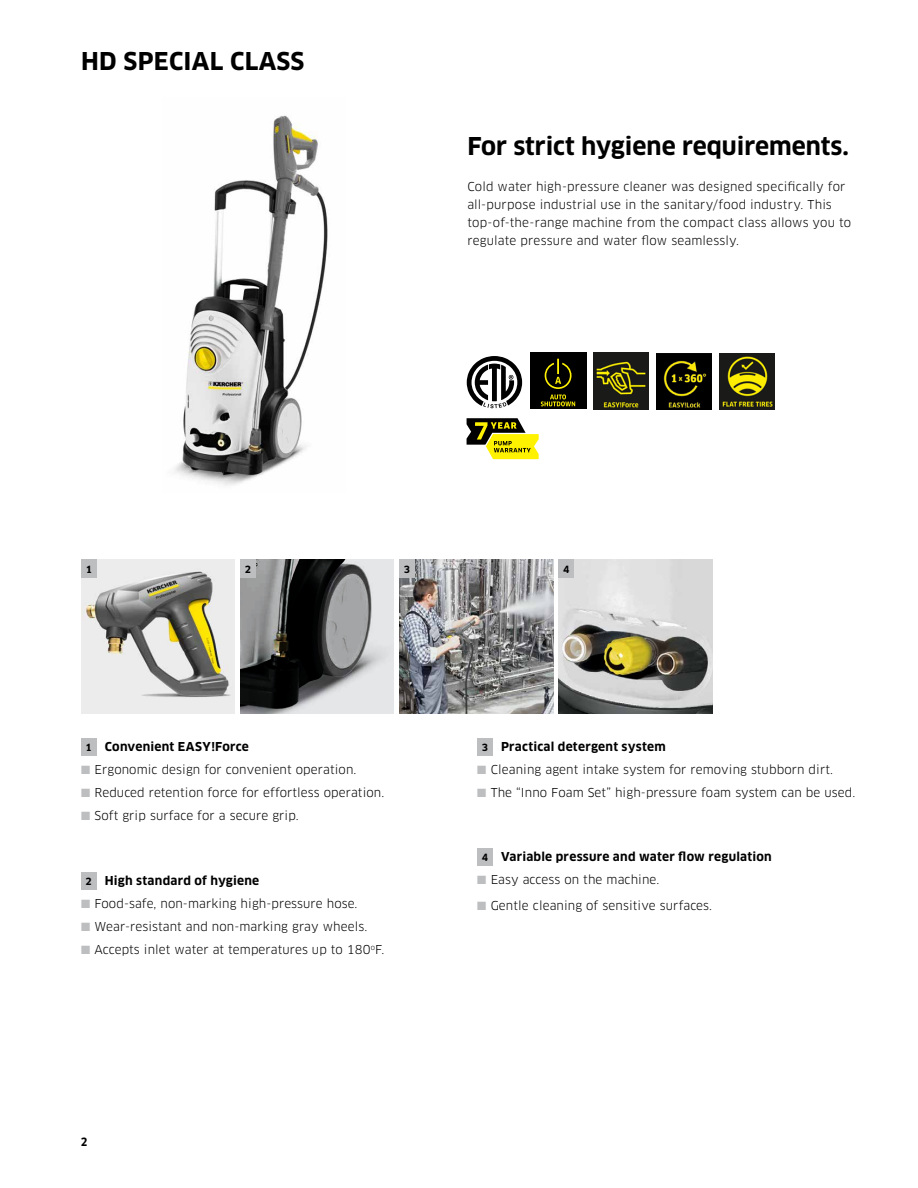
<style>
.page{position:relative;width:918px;height:1188px;background:#fff}
.page>*{position:absolute;margin:0;border:0;box-sizing:border-box;transform-origin:0 0}
.t1{font:700 24px "Clan Pro";color:#000}
.t2{font:12px/18px "Clan Pro";letter-spacing:.01em;color:#000}
.t3{font:700 12px "Clan Pro";letter-spacing:.02em;color:#000}
.t4{font:700 11.25px "Clan Pro Narr";color:#000}
.t5{font:700 9.75px "Clan Pro";color:#000}
.s1{font-size:9.75px}
.s2{color:#bcbec0}
</style>
<div class="page">
<div style="left:530px;top:353px;width:56px;height:56px;background:#000"></div>
<svg style="left:541px;top:359px;width:34px;height:47px"></svg>
<img style="left:594px;top:353px;width:55px;height:56px">
<svg style="left:467px;top:418px;width:72px;height:42px"></svg>
<img style="left:657px;top:353px;width:55px;height:56px">
<img style="left:720px;top:353px;width:55px;height:56px">
<svg style="left:467px;top:356px;width:55px;height:52px"></svg>
<img style="left:399px;top:559px;width:155px;height:155px">
<div style="left:81px;top:738px;width:15px;height:17px;background:#bcbec0"></div>
<div style="left:81px;top:872px;width:15px;height:17px;background:#bcbec0"></div>
<div style="left:477px;top:738px;width:15px;height:17px;background:#bcbec0"></div>
<div style="left:477px;top:848px;width:15px;height:17px;background:#bcbec0"></div>
<img style="left:81px;top:560px;width:154px;height:154px">
<div style="left:81px;top:559px;width:16px;height:19px;background:#bcbec0"></div>
<img style="left:240px;top:560px;width:154px;height:154px">
<img style="left:240px;top:560px;width:132px;height:148px">
<div style="left:240px;top:559px;width:16px;height:19px;background:#bcbec0"></div>
<div style="left:399px;top:559px;width:16px;height:19px;background:#bcbec0"></div>
<img style="left:559px;top:559px;width:154px;height:155px">
<div style="left:559px;top:559px;width:15px;height:19px;background:#bcbec0"></div>
<img style="left:174px;top:115px;width:154px;height:371px">
<h1 class="t1" style="left:81px;top:47px;width:225px">HD SPECIAL CLASS</h1>
<h1 class="t1" style="left:467px;top:132px;width:383px">For strict hygiene requirements.</h1>
<p class="t2" style="left:467px;top:178px;width:385px">Cold water high-pressure cleaner was designed specifically for all-purpose industrial use in the sanitary/food industry. This top-of-the-range machine from the compact class allows you to regulate pressure and water flow seamlessly.</p>
<p class="t5" style="left:86px;top:563px;width:8px">1</p>
<p class="t5" style="left:245px;top:563px;width:8px">2</p>
<p class="t5" style="left:404px;top:563px;width:8px">3</p>
<p class="t5" style="left:563px;top:563px;width:8px">4</p>
<p class="t3" style="left:86px;top:740px;width:165px"><span class="s1">1</span> Convenient EASY!Force</p>
<p class="t2" style="left:81px;top:760px;width:277px"><span class="s2">■</span> Ergonomic design for convenient operation.</p>
<p class="t2" style="left:81px;top:783px;width:305px"><span class="s2">■</span> Reduced retention force for effortless operation.</p>
<p class="t2" style="left:81px;top:807px;width:219px"><span class="s2">■</span> Soft grip surface for a secure grip.</p>
<p class="t3" style="left:86px;top:874px;width:175px"><span class="s1">2</span> High standard of hygiene</p>
<p class="t2" style="left:81px;top:894px;width:278px"><span class="s2">■</span> Food-safe, non-marking high-pressure hose.</p>
<p class="t2" style="left:81px;top:917px;width:288px"><span class="s2">■</span> Wear-resistant and non-marking gray wheels.</p>
<p class="t2" style="left:81px;top:941px;width:305px"><span class="s2">■</span> Accepts inlet water at temperatures up to 180<sup>o</sup>F.</p>
<p class="t4" style="left:81px;top:1135px;width:8px">2</p>
<p class="t3" style="left:482px;top:740px;width:186px"><span class="s1">3</span> Practical detergent system</p>
<p class="t2" style="left:477px;top:760px;width:358px"><span class="s2">■</span> Cleaning agent intake system for removing stubborn dirt.</p>
<p class="t2" style="left:477px;top:783px;width:380px"><span class="s2">■</span> The “Inno Foam Set” high-pressure foam system can be used.</p>
<p class="t3" style="left:482px;top:850px;width:291px"><span class="s1">4</span> Variable pressure and water flow regulation</p>
<p class="t2" style="left:477px;top:870px;width:184px"><span class="s2">■</span> Easy access on the machine.</p>
<p class="t2" style="left:477px;top:896px;width:236px"><span class="s2">■</span> Gentle cleaning of sensitive surfaces.</p>
</div>
